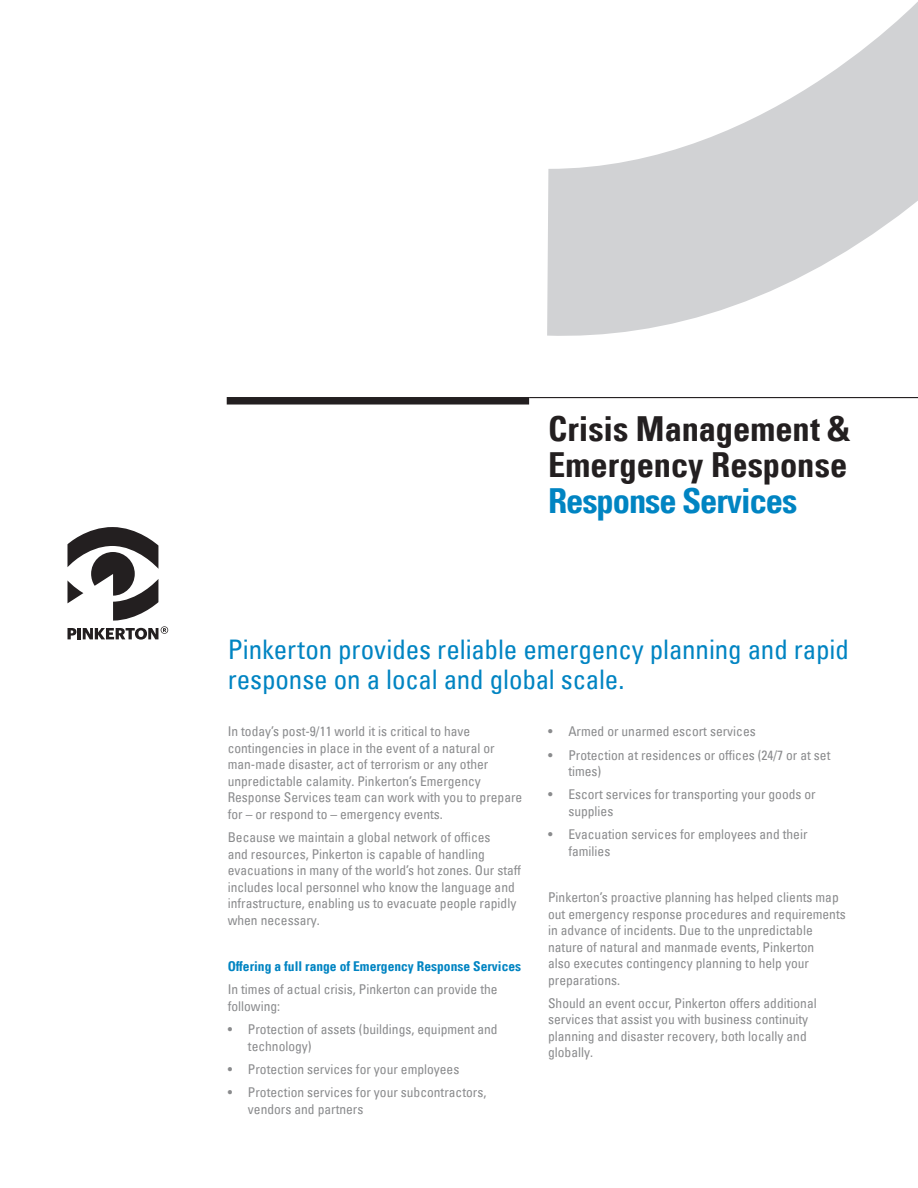
<style>
.page{position:relative;width:918px;height:1188px;background:#fff}
.page>*{position:absolute;margin:0;border:0;box-sizing:border-box;transform-origin:0 0}
.t1{font:34.5px/36px "Univers Com 67 Bold Cond";color:#231f20}
.t2{font:34.5px "Univers Com 67 Bold Cond";letter-spacing:-.03em;color:#0084c2}
.Main_Copy{font:condensed 27px/30px "Univers Com 57";letter-spacing:-.005em;color:#0084c2}
.Main_Copy-2{font:condensed 13.5px/16.5px "Univers Com 57";color:#8a8b8d}
.Main_Copy-3{font:13.5px "Univers Com 67 Bold Cond";color:#0084c2}
</style>
<div class="page">
<div style="left:227px;top:397px;width:302px;height:8px;background:#231f20"></div>
<hr style="left:529px;top:397px;width:389px;height:1px;background:#231f20">
<svg style="left:547px;top:2px;width:371px;height:334px;fill:#d1d2d4"></svg>
<svg style="left:68px;top:527px;width:100px;height:113px"></svg>
<p class="t1" style="left:548px;top:411px;width:304px">Crisis Management &amp;<br>Emergency Response</p>
<p class="t2" style="left:548px;top:480px;width:251px">Response Services</p>
<p class="Main_Copy" style="left:228px;top:634px;width:623px">Pinkerton provides reliable emergency planning and rapid response on a local and global scale.</p>
<p class="Main_Copy-2" style="left:228px;top:723px;width:296px">In today’s post-9/11 world it is critical to have contingencies in place in the event of a natural or man-made disaster, act of terrorism or any other unpredictable calamity. Pinkerton’s Emergency Response Services team can work with you to prepare for – or respond to – emergency events.</p>
<p class="Main_Copy-2" style="left:228px;top:829px;width:295px">Because we maintain a global network of offices<br>and resources, Pinkerton is capable of handling evacuations in many of the world’s hot zones. Our staff includes local personnel who know the language and infrastructure, enabling us to evacuate people rapidly when necessary.</p>
<p class="Main_Copy-3" style="left:228px;top:958px;width:295px">Offering a full range of Emergency Response Services</p>
<p class="Main_Copy-2" style="left:228px;top:981px;width:271px">In times of actual crisis, Pinkerton can provide the following:</p>
<p class="Main_Copy-2" style="left:248px;top:1021px;width:251px;text-indent:-20px">• Protection of assets (buildings, equipment and technology)</p>
<p class="Main_Copy-2" style="left:228px;top:1061px;width:233px">• Protection services for your employees</p>
<p class="Main_Copy-2" style="left:248px;top:1084px;width:240px;text-indent:-20px">• Protection services for your subcontractors, vendors and partners</p>
<p class="Main_Copy-2" style="left:548px;top:723px;width:209px">• Armed or unarmed escort services</p>
<p class="Main_Copy-2" style="left:568px;top:746px;width:264px;text-indent:-20px">• Protection at residences or offices (24/7 or at set times)</p>
<p class="Main_Copy-2" style="left:568px;top:786px;width:249px;text-indent:-20px">• Escort services for transporting your goods or supplies</p>
<p class="Main_Copy-2" style="left:568px;top:826px;width:241px;text-indent:-20px">• Evacuation services for employees and their families</p>
<p class="Main_Copy-2" style="left:548px;top:889px;width:299px">Pinkerton’s proactive planning has helped clients map out emergency response procedures and requirements in advance of incidents. Due to the unpredictable nature of natural and manmade events, Pinkerton<br>also executes contingency planning to help your preparations.</p>
<p class="Main_Copy-2" style="left:548px;top:995px;width:270px">Should an event occur, Pinkerton offers additional services that assist you with business continuity planning and disaster recovery, both locally and globally.</p>
</div>
